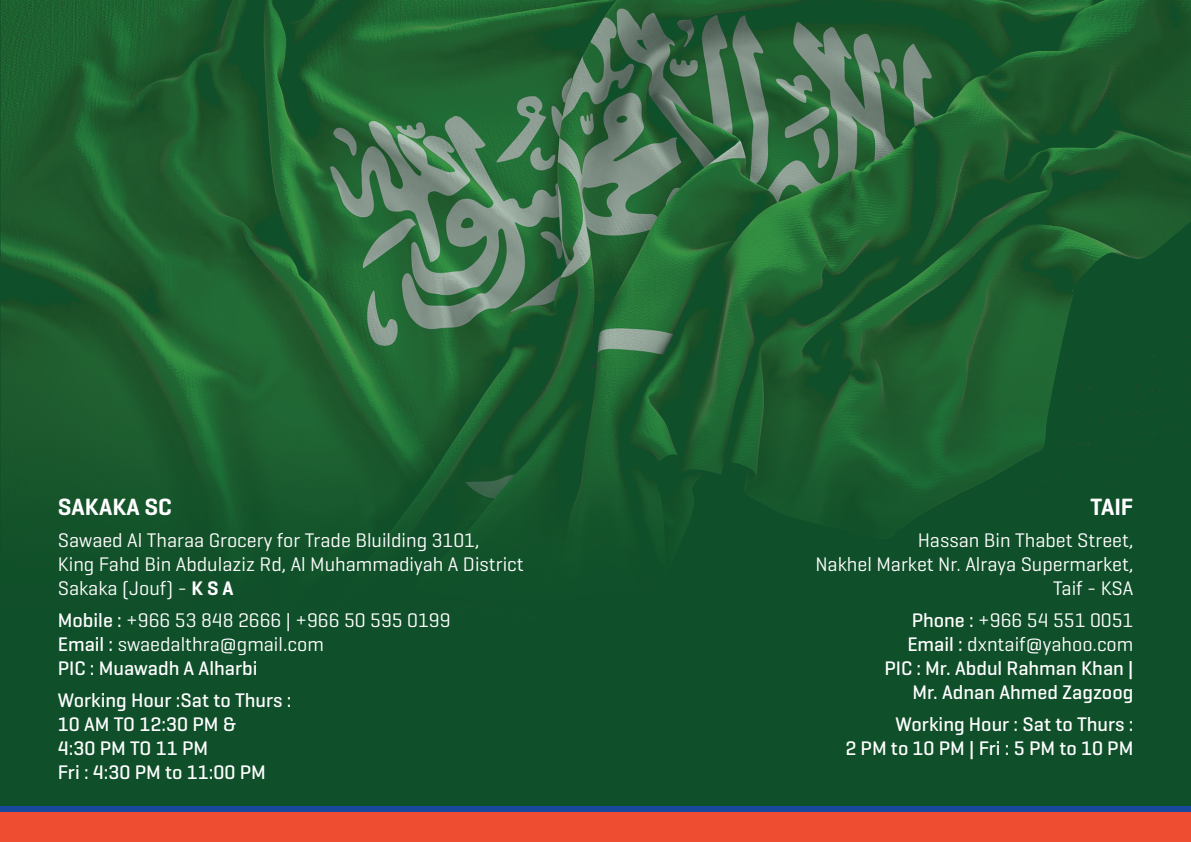
<style>
.page{position:relative;width:1191px;height:842px;background:#fff}
.page>*{position:absolute;margin:0;border:0;box-sizing:border-box;transform-origin:0 0}
.t1{font:600 24px "Geogrotesque";color:#fff}
.t2{font:20px/24px "Geogrotesque";color:#fff}
.t3{font:500 20px/24px "Geogrotesque";color:#fff;text-align:right}
.s1{font-weight:600}
.s2{font-weight:500}
.s3{font-weight:400}
</style>
<div class="page">
<img style="left:0;top:0;width:1190px;height:806px">
<div style="left:0;top:809px;width:1191px;height:33px;background:#ef4d32"></div>
<div style="left:0;top:806px;width:1191px;height:6px;background:#18499c"></div>
<p class="t1" style="left:58px;top:492px;width:116px">SAKAKA SC</p>
<p class="t2" style="left:58px;top:528px;width:467px">Sawaed Al Tharaa Grocery for Trade Bluilding 3101,<br>King Fahd Bin Abdulaziz Rd, Al Muhammadiyah A District<br>Sakaka (Jouf) - <span class="s1">K S A</span></p>
<p class="t2" style="left:58px;top:608px;width:394px"><span class="s2">Mobile :</span> +966 53 848 2666 | +966 50 595 0199<br><span class="s2">Email :</span> swaedalthra@gmail.com<br><span class="s2">PIC : Muawadh A Alharbi</span></p>
<p class="t3" style="left:58px;top:688px;width:235px;text-align:left">Working Hour :Sat to Thurs :<br>10 AM TO 12:30 PM &amp;<br>4:30 PM TO 11 PM<br>Fri : 4:30 PM to 11:00 PM</p>
<p class="t1" style="left:1090px;top:492px;width:44px">TAIF</p>
<p class="t2" style="left:815px;top:528px;width:319px;text-align:right">Hassan Bin Thabet Street,<br>Nakhel Market Nr. Alraya Supermarket,<br>Taif - KSA</p>
<p class="t3" style="left:884px;top:608px;width:250px">Phone : <span class="s3">+966 54 551 0051<br></span>Email : <span class="s3">dxntaif@yahoo.com<br></span>PIC : Mr. Abdul Rahman Khan |<br>Mr. Adnan Ahmed Zagzoog</p>
<p class="t3" style="left:845px;top:712px;width:289px">Working Hour : Sat to Thurs :<br>2 PM to 10 PM | Fri : 5 PM to 10 PM</p>
</div>
